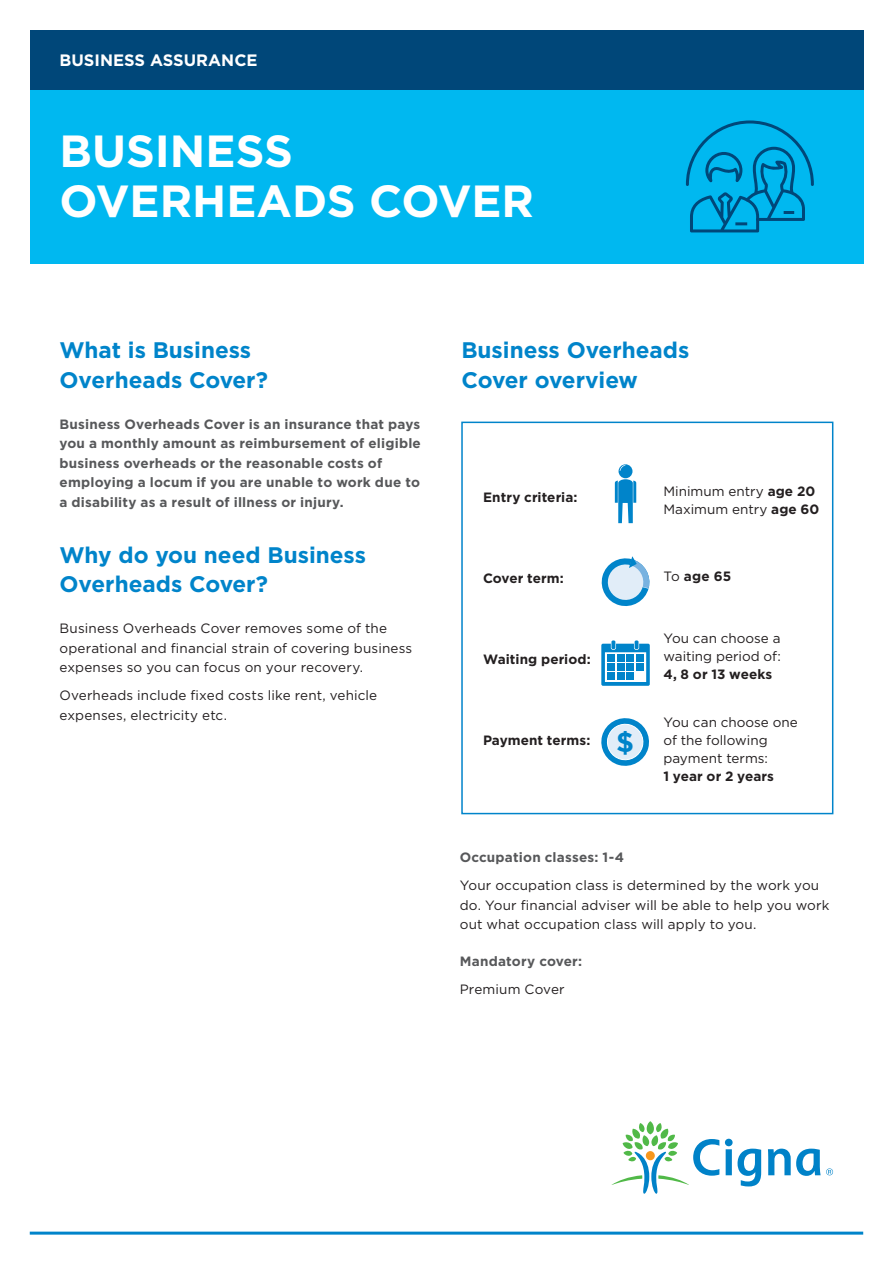
<style>
.page{position:relative;width:893px;height:1263px;background:#fff}
.page>*{position:absolute;margin:0;border:0;box-sizing:border-box;transform-origin:0 0}
.t1{font:700 45px/49.5px "Gotham";color:#fff}
.t2{font:700 22.5px/30px "Gotham";color:#0084ca}
.t3{font:700 16.5px "Gotham";color:#fff}
.t4{font:13.5px/19.5px "Gotham";letter-spacing:.005em;color:#231f20}
.t5{font:700 13.5px/19.5px "Gotham";letter-spacing:.015em;color:#57585a}
.t6{font:700 13.5px "Gotham";letter-spacing:.005em;color:#231f20}
.s1{font-weight:700}
.s2{font-weight:400}
.s3{font-size:27.75px;color:#0084ca}
</style>
<div class="page">
<div style="left:30px;top:89px;width:833px;height:175px;background:#00b8f0"></div>
<div style="left:30px;top:30px;width:833px;height:59px;background:#004779"></div>
<div style="left:461px;top:422px;width:372px;height:392px;background:#fff;border:2px solid #0084ca"></div>
<svg style="left:615px;top:464px;width:21px;height:59px"></svg>
<svg style="left:601px;top:556px;width:49px;height:50px"></svg>
<svg style="left:601px;top:640px;width:49px;height:46px"></svg>
<svg style="left:601px;top:718px;width:48px;height:48px"></svg>
<hr style="left:30px;top:1231px;width:833px;height:3px;background:#0084ca">
<svg style="left:686px;top:120px;width:128px;height:112px"></svg>
<svg style="left:612px;top:1121px;width:221px;height:73px"></svg>
<p class="t3" style="left:60px;top:49px;width:200px">BUSINESS ASSURANCE</p>
<h1 class="t1" style="left:60px;top:126px;width:476px">BUSINESS<br>OVERHEADS COVER</h1>
<h2 class="t2" style="left:60px;top:335px;width:210px">What is Business<br>Overheads Cover?</h2>
<p class="t5" style="left:60px;top:414px;width:363px">Business Overheads Cover is an insurance that pays you a monthly amount as reimbursement of eligible business overheads or the reasonable costs of employing a locum if you are unable to work due to a disability as a result of illness or injury.</p>
<h2 class="t2" style="left:60px;top:539px;width:308px">Why do you need Business<br>Overheads Cover?</h2>
<p class="t4" style="left:60px;top:618px;width:354px">Business Overheads Cover removes some of the operational and financial strain of covering business expenses so you can focus on your recovery.</p>
<p class="t4" style="left:60px;top:685px;width:319px">Overheads include fixed costs like rent, vehicle expenses, electricity etc.</p>
<h2 class="t2" style="left:461px;top:335px;width:230px">Business Overheads<br>Cover overview</h2>
<p class="t6" style="left:483px;top:488px;width:96px">Entry criteria:</p>
<p class="t4" style="left:663px;top:482px;width:157px;line-height:18px">Minimum entry <span class="s1">age 20<br></span>Maximum entry <span class="s1">age 60</span></p>
<p class="t6" style="left:483px;top:570px;width:82px">Cover term:</p>
<p class="t6" style="left:663px;top:567px;width:69px"><span class="s2">To</span> age 65</p>
<p class="t6" style="left:483px;top:650px;width:109px">Waiting period:</p>
<p class="t6" style="left:483px;top:731px;width:153px">Payment terms: <span class="s3">$</span></p>
<p class="t4" style="left:663px;top:629px;width:119px;line-height:18px">You can choose a waiting period of:</p>
<p class="t6" style="left:663px;top:665px;width:110px">4, 8 or 13 weeks</p>
<p class="t4" style="left:663px;top:713px;width:136px;line-height:18px">You can choose one of the following payment terms:</p>
<p class="t6" style="left:663px;top:767px;width:112px">1 year or 2 years</p>
<p class="t5" style="left:460px;top:848px;width:166px">Occupation classes: 1-4</p>
<p class="t4" style="left:460px;top:875px;width:371px">Your occupation class is determined by the work you do. Your financial adviser will be able to help you work out what occupation class will apply to you.</p>
<p class="t5" style="left:460px;top:951px;width:124px">Mandatory cover:</p>
<p class="t4" style="left:460px;top:979px;width:106px">Premium Cover</p>
</div>
